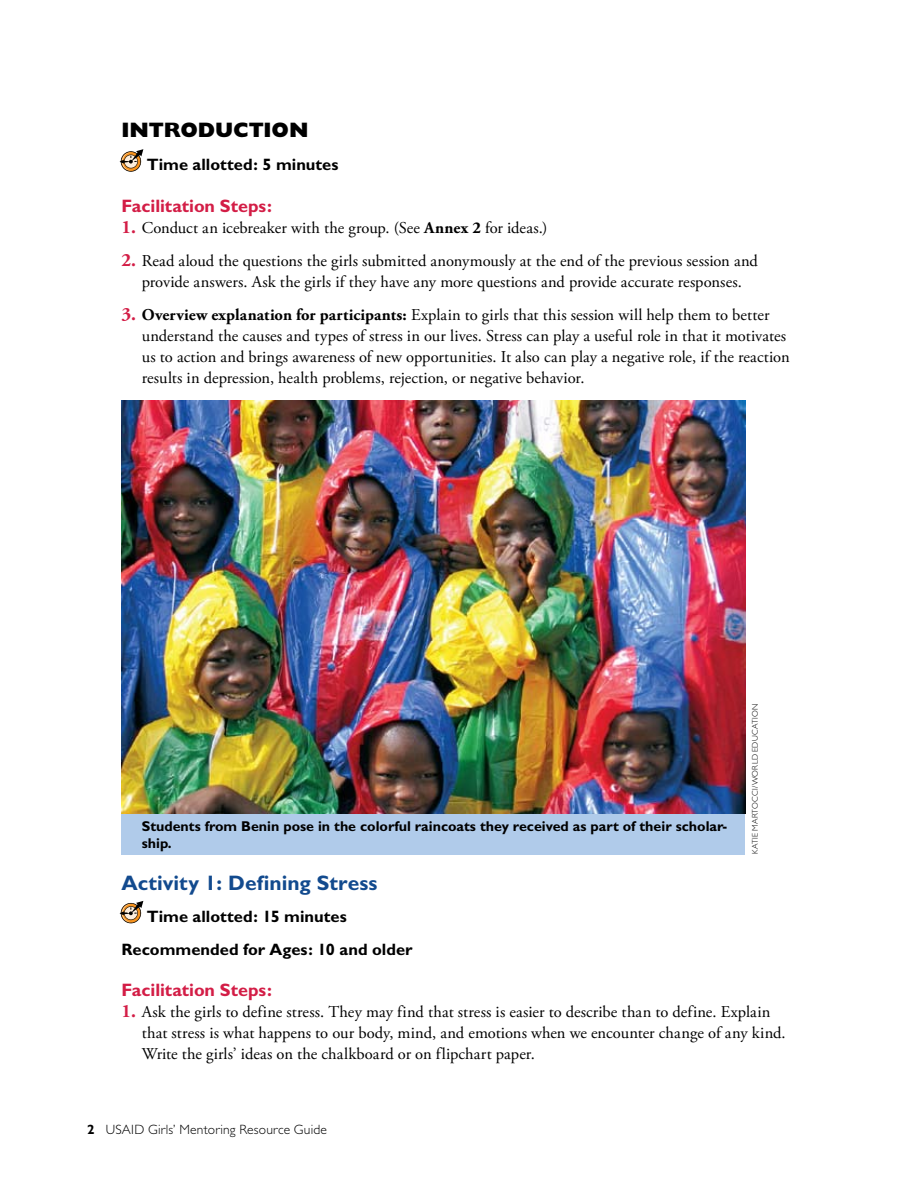
<style>
.page{position:relative;width:918px;height:1188px;background:#fff}
.page>*{position:absolute;margin:0;border:0;box-sizing:border-box;transform-origin:0 0}
.t1{font:700 21px "Gill Sans";color:#124a8e}
.t2{font:800 21px "Gill Sans";color:#000}
.t3{font:700 18px "Gill Sans";letter-spacing:-.005em;color:#d31d46}
.t4{font:16.5px/21px "Adobe Garamond Pro";letter-spacing:.005em;color:#000}
.t5{font:700 16.5px/33px "Gill Sans";color:#000}
.t6{font:700 14.25px/17.1px "Gill Sans";color:#000}
.t7{font:300 13.5px "Gill Sans";letter-spacing:.02em;color:#000}
.t8{font:300 8.25px "Gill Sans";letter-spacing:.03em;color:#000}
.s1{font-weight:700;font-size:18.75px;color:#d31d46}
.s2{font-weight:700}
</style>
<div class="page">
<div style="left:122px;top:814px;width:623px;height:40px;background:#b0cbea"></div>
<img style="left:122px;top:401px;width:623px;height:413px">
<svg style="left:120px;top:149px;width:23px;height:23px"></svg>
<svg style="left:120px;top:901px;width:23px;height:22px"></svg>
<p class="t2" style="left:122px;top:118px;width:26px">INTRODUCTION</p>
<p class="t5" style="left:147px;top:148px;width:193px">Time allotted: 5 minutes</p>
<p class="t3" style="left:122px;top:195px;width:152px">Facilitation Steps:</p>
<p class="t4" style="left:122px;top:218px;width:427px"><span class="s1">1.</span> Conduct an icebreaker with the group. (See <span class="s2">Annex 2</span> for ideas.)</p>
<p class="t4" style="left:122px;top:251px;width:638px;text-align:center"><span class="s1">2.</span> Read aloud the questions the girls submitted anonymously at the end of the previous session and provide answers. Ask the girls if they have any more questions and provide accurate responses.</p>
<p class="t4" style="left:142px;top:305px;width:649px;text-indent:-20px"><span class="s1">3.</span> <span class="s2">Overview explanation for participants:</span> Explain to girls that this session will help them to better understand the causes and types of stress in our lives. Stress can play a useful role in that it motivates us to action and brings awareness of new opportunities. It also can play a negative role, if the reaction results in depression, health problems, rejection, or negative behavior.</p>
<p class="t8" style="left:750px;top:854px;width:152px;rotate:-90deg">Katie Martocci/WORLD EDUCATION</p>
<p class="t6" style="left:142px;top:818px;width:587px">Students from Benin pose in the colorful raincoats they received as part of their scholar&shy;ship.</p>
<p class="t1" style="left:122px;top:871px;width:258px">Activity 1: Defining Stress</p>
<p class="t5" style="left:121px;top:900px;width:293px;text-indent:25px">Time allotted: 15 minutes<br>Recommended for Ages: 10 and older</p>
<p class="t3" style="left:122px;top:980px;width:152px">Facilitation Steps:</p>
<p class="t4" style="left:142px;top:1002px;width:646px;text-indent:-20px"><span class="s1">1.</span> Ask the girls to define stress. They may find that stress is easier to describe than to define. Explain that stress is what happens to our body, mind, and emotions when we encounter change of any kind.<br>Write the girls’ ideas on the chalkboard or on flipchart paper.</p>
<p class="t7" style="left:87px;top:1121px;width:242px"><span class="s2">2</span> USAID Girls’ M entoring Resource Guide</p>
</div>
